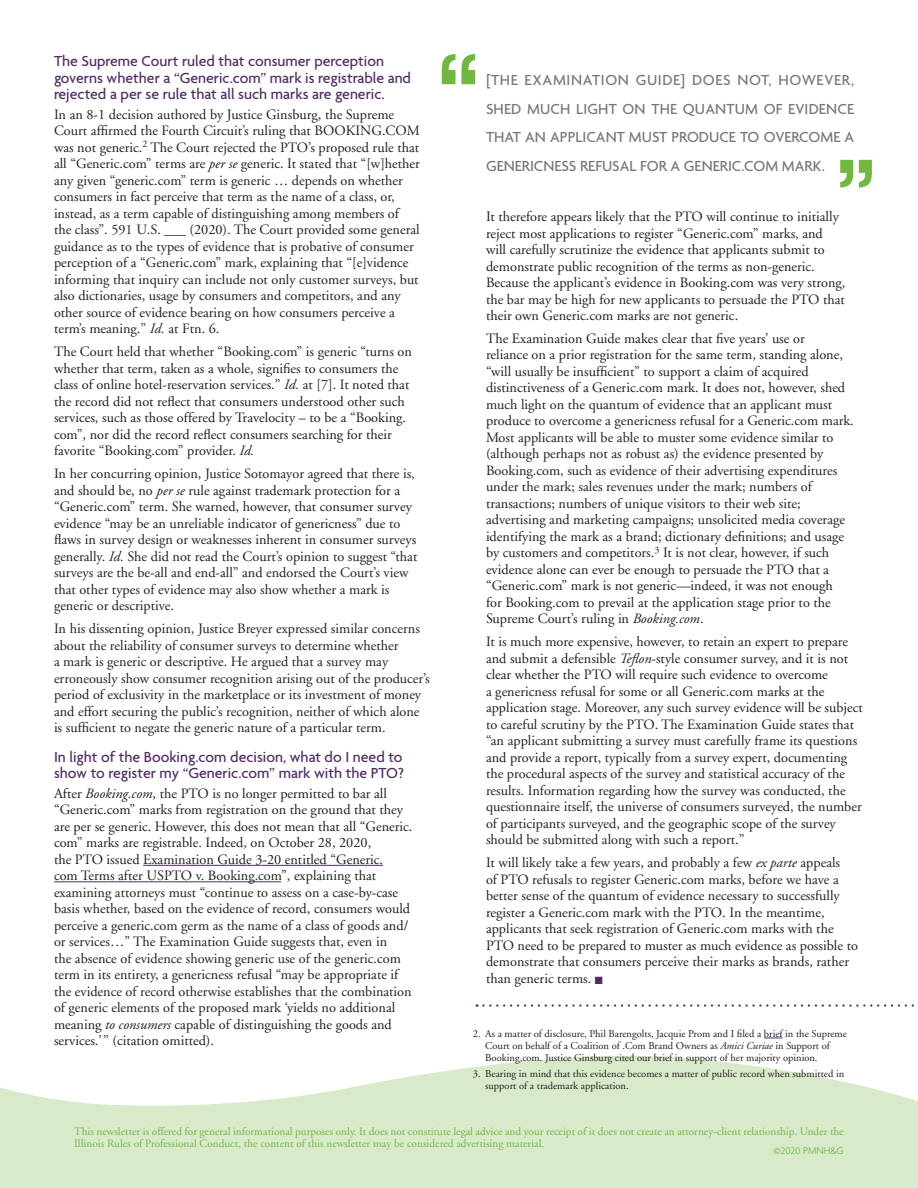
<style>
.page{position:relative;width:918px;height:1188px;background:#fff}
.page>*{position:absolute;margin:0;border:0;box-sizing:border-box;transform-origin:0 0}
.Nwsltr_Article_SBHD{font:500 15.75px/16.5px "Agenda";color:#522d63}
.Nwsltr_Callout{font:500 15.75px/28.5px "Agenda";color:#76787b;text-align:justify}
.Nwsltr_Body{font:14.25px/16.5px "Adobe Garamond";color:#231f20}
.Nwsltr_SubSBHD{font:14.25px/16.5px "Adobe Garamond";color:#231f20}
.Nwsltr_Body-2{font:11.25px/12px "Adobe Garamond";color:#73b743}
.Article_footnotes{font:10.5px/12px "Adobe Garamond";color:#231f20}
.Nwsltr_Body-3{font:300 10.5px "Agenda";color:#73b743}
.s1{font-style:italic}
.s2{color:#522d63}
.s3{font-size:12px}
</style>
<div class="page">
<svg style="left:0;top:1055px;width:918px;height:133px;fill:#d9eaca"></svg>
<svg style="left:764px;top:1038px;width:19px;height:1px"></svg>
<svg style="left:477px;top:1004px;width:437px;height:3px"></svg>
<svg style="left:442px;top:54px;width:33px;height:30px"></svg>
<svg style="left:840px;top:160px;width:32px;height:28px"></svg>
<hr style="left:143px;top:865px;width:240px;height:1px;background:#522d63">
<hr style="left:54px;top:881px;width:227px;height:1px;background:#522d63">
<p class="Nwsltr_Article_SBHD" style="left:54px;top:52px;width:359px">The Supreme Court ruled that consumer perception governs whether a “Generic.com” mark is registrable and rejected a per se rule that all such marks are generic.</p>
<p class="Nwsltr_SubSBHD" style="left:54px;top:106px;width:367px">In an 8-1 decision authored by Justice Ginsburg, the Supreme Court affirmed the Fourth Circuit’s ruling that BOOKING.COM was not generic.<sup>2</sup> The Court rejected the PTO’s proposed rule that all “Generic.com” terms are <span class="s1">per se</span> generic. It stated that “[w]hether any given “generic.com” term is generic … depends on whether consumers in fact perceive that term as the name of a class, or, instead, as a term capable of distinguishing among members of<br>the class”. 591 U.S. ___ (2020). The Court provided some general guidance as to the types of evidence that is probative of consumer perception of a “Generic.com” mark, explaining that “[e]vidence informing that inquiry can include not only customer surveys, but also dictionaries, usage by consumers and competitors, and any other source of evidence bearing on how consumers perceive a term’s meaning.” <span class="s1">Id.</span> at Ftn. 6.</p>
<p class="Nwsltr_Body" style="left:54px;top:344px;width:359px">The Court held that whether “Booking.com” is generic “turns on whether that term, taken as a whole, signifies to consumers the class of online hotel-reservation services.” <span class="s1">Id.</span> at [7]. It noted that the record did not reflect that consumers understood other such services, such as those offered by Travelocity – to be a “Booking. com”, nor did the record reflect consumers searching for their favorite “Booking.com” provider. <span class="s1">Id.</span></p>
<p class="Nwsltr_Body" style="left:54px;top:466px;width:365px">In her concurring opinion, Justice Sotomayor agreed that there is, and should be, no <span class="s1">per se</span> rule against trademark protection for a “Generic.com” term. She warned, however, that consumer survey evidence “may be an unreliable indicator of genericness” due to flaws in survey design or weaknesses inherent in consumer surveys generally. <span class="s1">Id.</span> She did not read the Court’s opinion to suggest “that surveys are the be-all and end-all” and endorsed the Court’s view that other types of evidence may also show whether a mark is generic or descriptive.</p>
<p class="Nwsltr_Body" style="left:54px;top:621px;width:377px">In his dissenting opinion, Justice Breyer expressed similar concerns about the reliability of consumer surveys to determine whether<br>a mark is generic or descriptive. He argued that a survey may erroneously show consumer recognition arising out of the producer’s period of exclusivity in the marketplace or its investment of money and effort securing the public’s recognition, neither of which alone is sufficient to negate the generic nature of a particular term.</p>
<p class="Nwsltr_Article_SBHD" style="left:54px;top:748px;width:352px">In light of the Booking.com decision, what do I need to show to register my “Generic.com” mark with the PTO?</p>
<p class="Nwsltr_Body" style="left:54px;top:786px;width:360px">After <span class="s1">Booking.com</span>, the PTO is no longer permitted to bar all “Generic.com” marks from registration on the ground that they are per se generic. However, this does not mean that all “Generic. com” marks are registrable. Indeed, on October 28, 2020,<br>the PTO issued Examination Guide 3-20 entitled “Generic.<br>com Terms after USPTO v. Booking.com”, explaining that examining attorneys must “continue to assess on a case-by-case basis whether, based on the evidence of record, consumers would perceive a generic.com germ as the name of a class of goods and/ or services…” The Examination Guide suggests that, even in<br>the absence of evidence showing generic use of the generic.com term in its entirety, a genericness refusal “may be appropriate if the evidence of record otherwise establishes that the combination of generic elements of the proposed mark ‘yields no additional meaning <span class="s1">to consumers</span> capable of distinguishing the goods and services.’” (citation omitted).</p>
<p class="Nwsltr_Callout" style="left:486px;top:66px;width:370px">[THE EXAMINATION GUIDE] DOES NOT, HOWEVER, SHED MUCH LIGHT ON THE QUANTUM OF EVIDENCE THAT AN APPLICANT MUST PRODUCE TO OVERCOME A GENERICNESS REFUSAL FOR A GENERIC.COM MARK.</p>
<p class="Nwsltr_Body" style="left:486px;top:209px;width:361px">It therefore appears likely that the PTO will continue to initially reject most applications to register “Generic.com” marks, and will carefully scrutinize the evidence that applicants submit to demonstrate public recognition of the terms as non-generic.<br>Because the applicant’s evidence in Booking.com was very strong, the bar may be high for new applicants to persuade the PTO that their own Generic.com marks are not generic.</p>
<p class="Nwsltr_Body" style="left:486px;top:331px;width:369px">The Examination Guide makes clear that five years’ use or<br>reliance on a prior registration for the same term, standing alone, “will usually be insufficient” to support a claim of acquired distinctiveness of a Generic.com mark. It does not, however, shed much light on the quantum of evidence that an applicant must produce to overcome a genericness refusal for a Generic.com mark.<br>Most applicants will be able to muster some evidence similar to (although perhaps not as robust as) the evidence presented by Booking.com, such as evidence of their advertising expenditures under the mark; sales revenues under the mark; numbers of transactions; numbers of unique visitors to their web site; advertising and marketing campaigns; unsolicited media coverage identifying the mark as a brand; dictionary definitions; and usage by customers and competitors.<sup>3</sup> It is not clear, however, if such evidence alone can ever be enough to persuade the PTO that a “Generic.com” mark is not generic—indeed, it was not enough<br>for Booking.com to prevail at the application stage prior to the Supreme Court’s ruling in <span class="s1">Booking.com</span>.</p>
<p class="Nwsltr_Body" style="left:486px;top:634px;width:378px">It is much more expensive, however, to retain an expert to prepare and submit a defensible <span class="s1">Teflon</span>-style consumer survey, and it is not clear whether the PTO will require such evidence to overcome<br>a genericness refusal for some or all Generic.com marks at the application stage. Moreover, any such survey evidence will be subject to careful scrutiny by the PTO. The Examination Guide states that “an applicant submitting a survey must carefully frame its questions and provide a report, typically from a survey expert, documenting the procedural aspects of the survey and statistical accuracy of the results. Information regarding how the survey was conducted, the questionnaire itself, the universe of consumers surveyed, the number of participants surveyed, and the geographic scope of the survey should be submitted along with such a report.”</p>
<p class="Nwsltr_Body" style="left:486px;top:855px;width:374px">It will likely take a few years, and probably a few <span class="s1">ex parte</span> appeals<br>of PTO refusals to register Generic.com marks, before we have a better sense of the quantum of evidence necessary to successfully register a Generic.com mark with the PTO. In the meantime, applicants that seek registration of Generic.com marks with the PTO need to be prepared to muster as much evidence as possible to demonstrate that consumers perceive their marks as brands, rather than generic terms. <span class="s2">■</span></p>
<p class="Article_footnotes" style="left:485px;top:1028px;width:363px;text-indent:-12px">2. As a matter of disclosure, Phil Barengolts, Jacquie Prom and I filed a brief in the Supreme<br>Court on behalf of a Coalition of .Com Brand Owners as <span class="s1">Amici Curiae</span> in Support of<br>Booking,com. Justice Ginsburg cited our brief in support of her majority opinion.</p>
<p class="Article_footnotes" style="left:485px;top:1068px;width:361px;text-indent:-12px">3. Bearing in mind that this evidence becomes a matter of public record when submitted in support of a trademark application.</p>
<p class="Nwsltr_Body-2" style="left:74px;top:1125px;width:771px">This newsletter is offered for general informational purposes only. It does not constitute legal advice and your receipt of it does not create an attorney-client relationship. Under the<br>Illinois Rules of Professional Conduct, the content of this newsletter may be considered advertising material.</p>
<p class="Nwsltr_Body-3" style="left:773px;top:1145px;width:72px"><span class="s3">©</span>2020 PMNH&amp;G</p>
</div>
